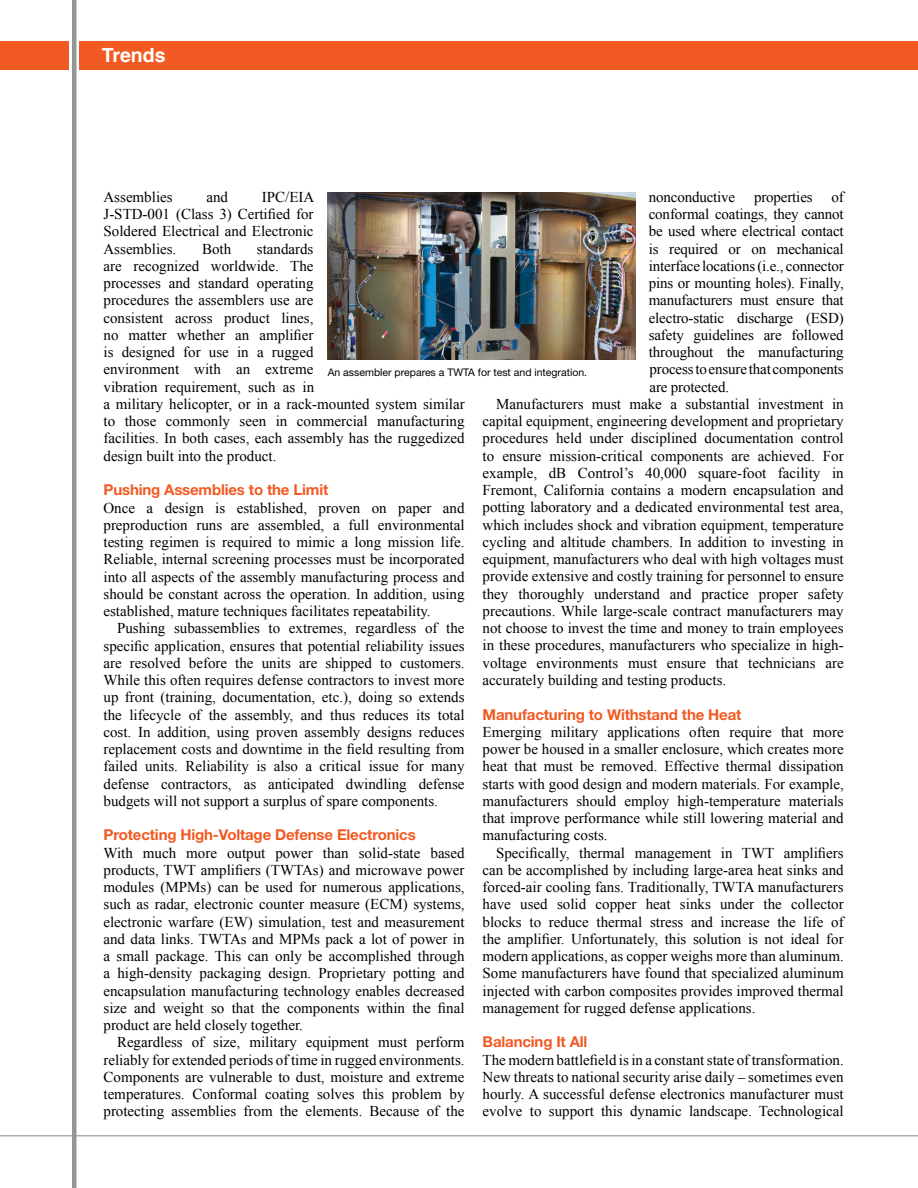
<style>
.page{position:relative;width:918px;height:1188px;background:#fff}
.page>*{position:absolute;margin:0;border:0;box-sizing:border-box;transform-origin:0 0}
.t1{font:700 19.5px "Helvetica";color:#fff}
.t2{font:15px/17.2px "Times New Roman";color:#000;text-align:justify}
.t3{font:700 15px "Helvetica Neue";letter-spacing:-.01em;color:#f15a22}
.t4{font:10.5px "Helvetica Neue";color:#000}
</style>
<div class="page">
<hr style="left:72px;top:0;width:4px;height:1188px;background:#939598">
<hr style="left:0;top:1135px;width:918px;height:1px;background:#939598">
<div style="left:0;top:41px;width:69px;height:28px;background:#f15a22"></div>
<div style="left:80px;top:41px;width:838px;height:28px;background:#f15a22"></div>
<img style="left:328px;top:193px;width:308px;height:167px">
<h1 class="t1" style="left:102px;top:40px;width:65px">Trends</h1>
<p class="t2" style="left:104px;top:188px;width:71px">Assemblies</p>
<p class="t2" style="left:206px;top:188px;width:23px">and</p>
<p class="t2" style="left:104px;top:188px;width:212px;text-indent:158px">IPC/EIA J-STD-001 (Class 3) Certified for Soldered Electrical and Electronic Assemblies.</p>
<p class="t2" style="left:649px;top:188px;width:196px">nonconductive properties of</p>
<p class="t2" style="left:649px;top:205px;width:196px">conformal coatings, they cannot</p>
<p class="t2" style="left:649px;top:222px;width:196px">be used where electrical contact</p>
<p class="t2" style="left:649px;top:240px;width:196px">is required or on mechanical</p>
<p class="t2" style="left:649px;top:257px;width:196px">interface locations (i.e., connector</p>
<p class="t2" style="left:649px;top:274px;width:196px">pins or mounting holes). Finally,</p>
<p class="t2" style="left:649px;top:291px;width:196px">manufacturers must ensure that</p>
<p class="t2" style="left:649px;top:309px;width:196px">electro-static discharge (ESD)</p>
<p class="t2" style="left:649px;top:326px;width:196px">safety guidelines are followed</p>
<p class="t2" style="left:649px;top:343px;width:196px">throughout the manufacturing</p>
<p class="t2" style="left:650px;top:360px;width:196px">process to ensure that components</p>
<p class="t2" style="left:650px;top:378px;width:81px">are protected.</p>
<p class="t2" style="left:496px;top:395px;width:349px">Manufacturers must make a substantial investment in</p>
<p class="t2" style="left:483px;top:412px;width:363px">capital equipment, engineering development and proprietary</p>
<p class="t2" style="left:483px;top:429px;width:363px">procedures held under disciplined documentation control</p>
<p class="t2" style="left:483px;top:447px;width:363px">to ensure mission-critical components are achieved. For</p>
<p class="t2" style="left:483px;top:464px;width:363px">example, dB Control’s 40,000 square-foot facility in</p>
<p class="t2" style="left:483px;top:481px;width:363px">Fremont, California contains a modern encapsulation and</p>
<p class="t2" style="left:483px;top:498px;width:363px">potting laboratory and a dedicated environmental test area,</p>
<p class="t2" style="left:483px;top:516px;width:363px">which includes shock and vibration equipment, temperature</p>
<p class="t2" style="left:483px;top:533px;width:363px">cycling and altitude chambers. In addition to investing in</p>
<p class="t2" style="left:483px;top:550px;width:363px">equipment, manufacturers who deal with high voltages must</p>
<p class="t2" style="left:483px;top:567px;width:363px">provide extensive and costly training for personnel to ensure</p>
<p class="t2" style="left:483px;top:585px;width:363px">they thoroughly understand and practice proper safety</p>
<p class="t2" style="left:483px;top:602px;width:363px">precautions. While large-scale contract manufacturers may</p>
<p class="t2" style="left:483px;top:619px;width:363px">not choose to invest the time and money to train employees</p>
<p class="t2" style="left:483px;top:636px;width:363px">in these procedures, manufacturers who specialize in high-</p>
<p class="t2" style="left:483px;top:654px;width:363px">voltage environments must ensure that technicians are</p>
<p class="t2" style="left:483px;top:671px;width:245px">accurately building and testing products.</p>
<p class="t3" style="left:483px;top:705px;width:260px">Manufacturing to Withstand the Heat</p>
<p class="t2" style="left:483px;top:723px;width:363px">Emerging military applications often require that more power be housed in a smaller enclosure, which creates more heat that must be removed. Effective thermal dissipation starts with good design and modern materials. For example, manufacturers should employ high-temperature materials that improve performance while still lowering material and manufacturing costs.</p>
<p class="t2" style="left:483px;top:844px;width:363px;text-indent:14px">Specifically, thermal management in TWT amplifiers can be accomplished by including large-area heat sinks and forced-air cooling fans. Traditionally, TWTA manufacturers have used solid copper heat sinks under the collector blocks to reduce thermal stress and increase the life of the amplifier. Unfortunately, this solution is not ideal for modern applications, as copper weighs more than aluminum.<br>Some manufacturers have found that specialized aluminum injected with carbon composites provides improved thermal management for rugged defense applications.</p>
<p class="t3" style="left:483px;top:1033px;width:106px">Balancing It All</p>
<p class="t2" style="left:483px;top:1051px;width:363px">The modern battlefield is in a constant state of transformation.<br>New threats to national security arise daily – sometimes even hourly. A successful defense electronics manufacturer must evolve to support this dynamic landscape. Technological</p>
<p class="t2" style="left:104px;top:240px;width:363px;text-align:left;text-indent:153px">standards<br>are recognized worldwide. The<br>processes and standard operating<br>procedures the assemblers use are<br>consistent across product lines,<br>no matter whether an amplifier<br>is designed for use in a rugged<br>environment with an extreme<br>vibration requirement, such as in<br>a military helicopter, or in a rack-mounted system similar to those commonly seen in commercial manufacturing facilities. In both cases, each assembly has the ruggedized design built into the product.</p>
<p class="t3" style="left:104px;top:481px;width:226px">Pushing Assemblies to the Limit</p>
<p class="t2" style="left:104px;top:499px;width:363px">Once a design is established, proven on paper and preproduction runs are assembled, a full environmental testing regimen is required to mimic a long mission life.<br>Reliable, internal screening processes must be incorporated into all aspects of the assembly manufacturing process and should be constant across the operation. In addition, using established, mature techniques facilitates repeatability.</p>
<p class="t2" style="left:104px;top:619px;width:363px;text-indent:14px">Pushing subassemblies to extremes, regardless of the specific application, ensures that potential reliability issues are resolved before the units are shipped to customers.<br>While this often requires defense contractors to invest more up front (training, documentation, etc.), doing so extends the lifecycle of the assembly, and thus reduces its total cost. In addition, using proven assembly designs reduces replacement costs and downtime in the field resulting from failed units. Reliability is also a critical issue for many defense contractors, as anticipated dwindling defense budgets will not support a surplus of spare components.</p>
<p class="t3" style="left:104px;top:826px;width:314px">Protecting High-Voltage Defense Electronics</p>
<p class="t2" style="left:104px;top:844px;width:363px">With much more output power than solid-state based products, TWT amplifiers (TWTAs) and microwave power modules (MPMs) can be used for numerous applications, such as radar, electronic counter measure (ECM) systems, electronic warfare (EW) simulation, test and measurement and data links. TWTAs and MPMs pack a lot of power in a small package. This can only be accomplished through a high-density packaging design. Proprietary potting and encapsulation manufacturing technology enables decreased size and weight so that the components within the final product are held closely together.</p>
<p class="t2" style="left:104px;top:1034px;width:363px;text-indent:14px">Regardless of size, military equipment must perform reliably for extended periods of time in rugged environments.<br>Components are vulnerable to dust, moisture and extreme temperatures. Conformal coating solves this problem by protecting assemblies from the elements. Because of the</p>
<p class="t2" style="left:202px;top:240px;width:31px">Both</p>
<p class="t4" style="left:328px;top:366px;width:261px">An assembler prepares a TWTA for test and integration.</p>
</div>
